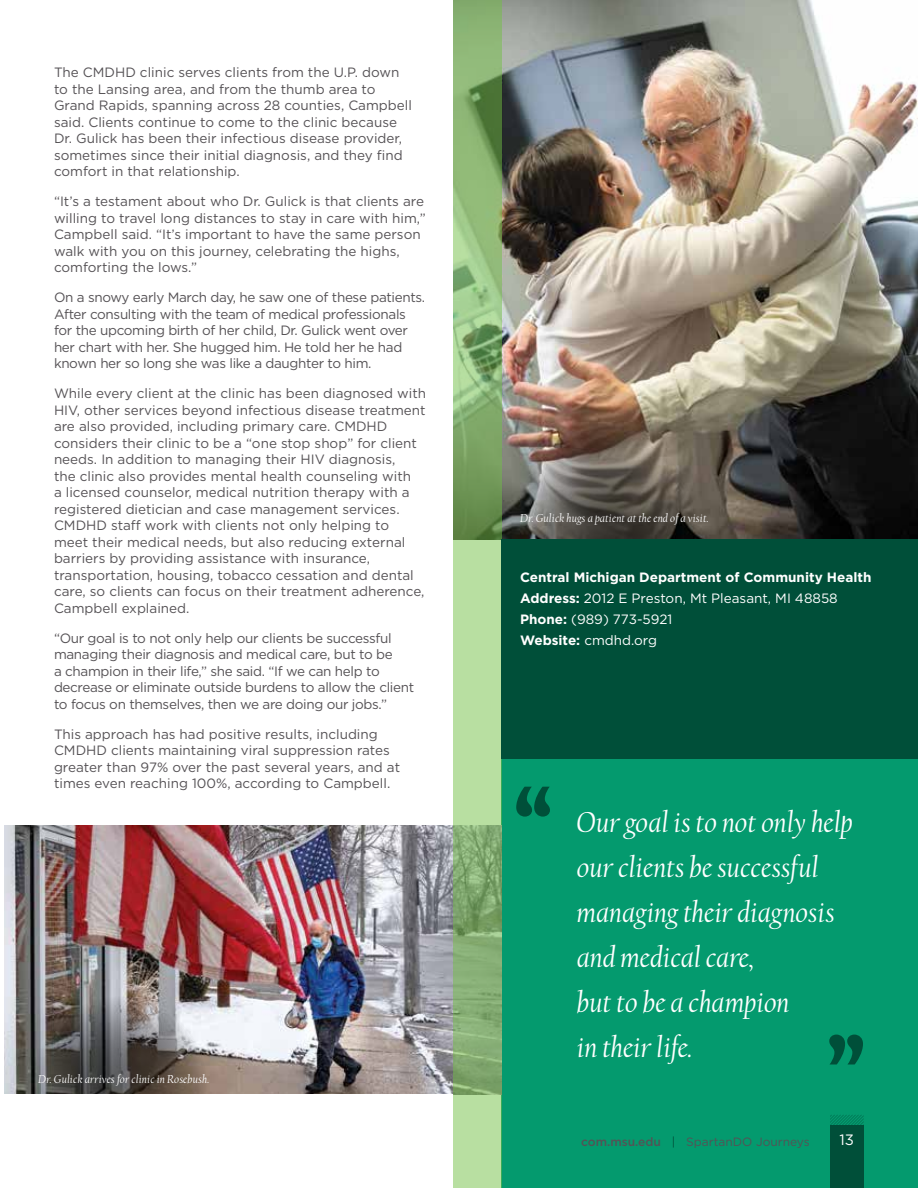
<style>
.page{position:relative;width:918px;height:1188px;background:#fff}
.page>*{position:absolute;margin:0;border:0;box-sizing:border-box;transform-origin:0 0}
.t1{font:italic 30px/45px "Californian FB";color:#fff}
.t2{font:15px "Gotham";color:#fff}
.t3{font:13.5px/16.5px "Gotham";color:#555255}
.t4{font:13.5px/16.5px "Gotham";letter-spacing:-.025em;color:#555255}
.t5{font:700 13.5px/21px "Gotham";color:#fff}
.t6{font:italic 12px "Californian FB";letter-spacing:.01em;color:#fff}
.t7{font:12px "Gotham";color:#555255}
.s1{font-weight:400}
.s2{font-weight:500}
.s3{color:#004f39}
</style>
<div class="page">
<img style="left:501px;top:0;width:417px;height:539px">
<div style="left:501px;top:759px;width:417px;height:429px;background:#049a6e"></div>
<svg style="left:516px;top:787px;width:34px;height:30px"></svg>
<svg style="left:829px;top:1035px;width:34px;height:29px"></svg>
<img style="left:4px;top:826px;width:449px;height:268px">
<svg style="left:453px;top:0;width:48px;height:1188px;background:#94bc7f"></svg>
<svg style="left:516px;top:430px;width:179px;height:181px;background:#605a52"></svg>
<div style="left:501px;top:539px;width:417px;height:220px;background:#004f39"></div>
<svg style="left:32px;top:996px;width:175px;height:176px;background:#64605e"></svg>
<div style="left:4px;top:1094px;width:449px;height:94px;background:#fff"></div>
<div style="left:830px;top:1126px;width:34px;height:62px;background:#004f39"></div>
<svg style="left:830px;top:1115px;width:34px;height:11px"></svg>
<p class="t3" style="left:54px;top:64px;width:360px">The CMDHD clinic serves clients from the U.P. down to the Lansing area, and from the thumb area to Grand Rapids, spanning across 28 counties, Campbell said. Clients continue to come to the clinic because Dr. Gulick has been their infectious disease provider, sometimes since their initial diagnosis, and they find comfort in that relationship.</p>
<p class="t3" style="left:54px;top:193px;width:373px">“It’s a testament about who Dr. Gulick is that clients are willing to travel long distances to stay in care with him,” Campbell said. “It’s important to have the same person walk with you on this journey, celebrating the highs, comforting the lows.”</p>
<p class="t4" style="left:54px;top:289px;width:373px">On a snowy early March day, he saw one of these patients.<br>After consulting with the team of medical professionals for the upcoming birth of her child, Dr. Gulick went over her chart with her. She hugged him. He told her he had known her so long she was like a daughter to him.</p>
<p class="t3" style="left:54px;top:385px;width:374px">While every client at the clinic has been diagnosed with HIV, other services beyond infectious disease treatment are also provided, including primary care. CMDHD considers their clinic to be a “one stop shop” for client needs. In addition to managing their HIV diagnosis,<br>the clinic also provides mental health counseling with<br>a licensed counselor, medical nutrition therapy with a registered dietician and case management services.<br>CMDHD staff work with clients not only helping to meet their medical needs, but also reducing external barriers by providing assistance with insurance, transportation, housing, tobacco cessation and dental care, so clients can focus on their treatment adherence, Campbell explained.</p>
<p class="t4" style="left:54px;top:629px;width:362px">“Our goal is to not only help our clients be successful managing their diagnosis and medical care, but to be<br>a champion in their life,” she said. “If we can help to decrease or eliminate outside burdens to allow the client to focus on themselves, then we are doing our jobs.”</p>
<p class="t3" style="left:54px;top:725px;width:348px">This approach has had positive results, including CMDHD clients maintaining viral suppression rates greater than 97% over the past several years, and at times even reaching 100%, according to Campbell.</p>
<p class="t6" style="left:38px;top:1072px;width:173px">Dr. Gulick arrives for clinic in Rosebush.</p>
<p class="t6" style="left:520px;top:511px;width:190px">Dr. Gulick hugs a patient at the end of a visit.</p>
<p class="t5" style="left:520px;top:566px;width:353px">Central Michigan Department of Community Health Address: <span class="s1">2012 E Preston, Mt Pleasant, MI 48858<br></span>Phone: <span class="s1">(989) 773-5921<br></span>Website: <span class="s1">cmdhd.org</span></p>
<h1 class="t1" style="left:577px;top:800px;width:278px">Our goal is to not only help our clients be successful managing their diagnosis and medical care,<br>but to be a champion<br>in their life.</h1>
<p class="t7" style="left:581px;top:1134px;width:230px"><span class="s2">com.msu.edu</span> <span class="s3">|</span> SpartanDO Journeys</p>
<p class="t2" style="left:840px;top:1130px;width:16px">13</p>
</div>
